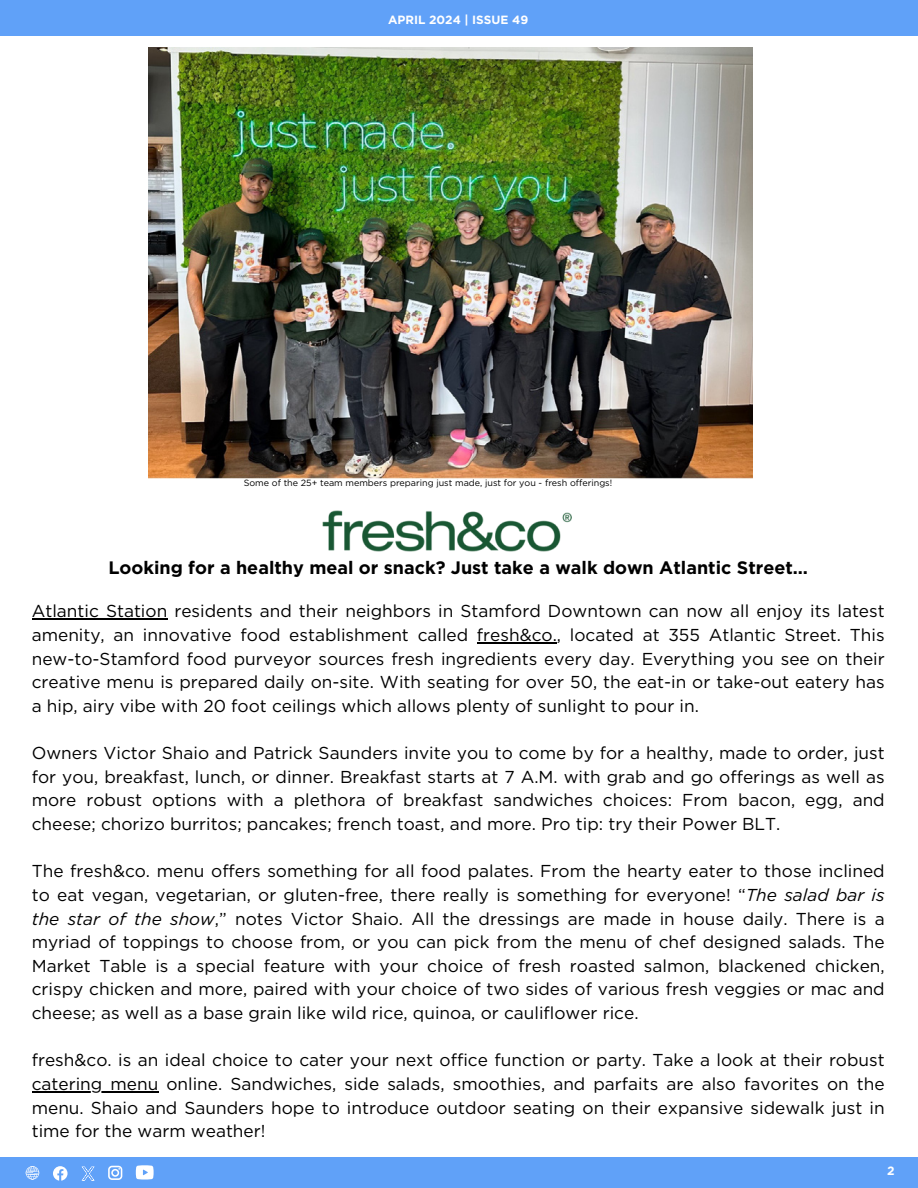
<style>
.page{position:relative;width:918px;height:1188px;background:#fff}
.page>*{position:absolute;margin:0;border:0;box-sizing:border-box;transform-origin:0 0}
.t1{font:700 18px "Gotham";color:#000}
.t2{font:17.25px/23.7px "Gotham";color:#000;text-align:justify}
.t3{font:700 12px "Gotham";color:#fff}
.t4{font:9px "Gotham";color:#000}
.s1{font-style:italic}
</style>
<div class="page">
<div style="left:0;top:1157px;width:918px;height:31px;background:#60a1f8"></div>
<svg style="left:26px;top:1166px;width:13px;height:14px"></svg>
<svg style="left:136px;top:1165px;width:18px;height:15px"></svg>
<svg style="left:53px;top:1166px;width:15px;height:15px"></svg>
<svg style="left:108px;top:1166px;width:14px;height:14px"></svg>
<svg style="left:82px;top:1167px;width:13px;height:14px"></svg>
<img style="left:148px;top:47px;width:604px;height:431px">
<div style="left:0;top:0;width:918px;height:35px;background:#60a1f8"></div>
<img style="left:322px;top:510px;width:250px;height:42px">
<hr style="left:32px;top:619px;width:135px;height:1px;background:#000">
<hr style="left:477px;top:642px;width:80px;height:1px;background:#000">
<hr style="left:32px;top:1091px;width:126px;height:1px;background:#000">
<p class="t3" style="left:380px;top:11px;width:142px">APRIL 2024 | ISSUE 49</p>
<p class="t4" style="left:244px;top:477px;width:370px">Some of the 25+ team members preparing just made, just for you - fresh offerings!</p>
<p class="t1" style="left:108px;top:556px;width:701px">Looking for a healthy meal or snack? Just take a walk down Atlantic Street…</p>
<p class="t2" style="left:32px;top:599px;width:854px">Atlantic Station residents and their neighbors in Stamford Downtown can now all enjoy its latest amenity, an innovative food establishment called fresh&amp;co., located at 355 Atlantic Street. This new-to-Stamford food purveyor sources fresh ingredients every day. Everything you see on their creative menu is prepared daily on-site. With seating for over 50, the eat-in or take-out eatery has a hip, airy vibe with 20 foot ceilings which allows plenty of sunlight to pour in.</p>
<p class="t2" style="left:32px;top:741px;width:854px">Owners Victor Shaio and Patrick Saunders invite you to come by for a healthy, made to order, just for you, breakfast, lunch, or dinner. Breakfast starts at 7 A.M. with grab and go offerings as well as more robust options with a plethora of breakfast sandwiches choices: From bacon, egg, and cheese; chorizo burritos; pancakes; french toast, and more. Pro tip: try their Power BLT.</p>
<p class="t2" style="left:32px;top:859px;width:854px">The fresh&amp;co. menu offers something for all food palates. From the hearty eater to those inclined to eat vegan, vegetarian, or gluten-free, there really is something for everyone! “<span class="s1">The salad bar is the star of the show</span>,” notes Victor Shaio. All the dressings are made in house daily. There is a myriad of toppings to choose from, or you can pick from the menu of chef designed salads. The Market Table is a special feature with your choice of fresh roasted salmon, blackened chicken, crispy chicken and more, paired with your choice of two sides of various fresh veggies or mac and cheese; as well as a base grain like wild rice, quinoa, or cauliflower rice.</p>
<p class="t2" style="left:32px;top:1048px;width:854px">fresh&amp;co. is an ideal choice to cater your next office function or party. Take a look at their robust catering menu online. Sandwiches, side salads, smoothies, and parfaits are also favorites on the menu. Shaio and Saunders hope to introduce outdoor seating on their expansive sidewalk just in time for the warm weather!</p>
<p class="t3" style="left:887px;top:1164px;width:9px">2</p>
</div>
